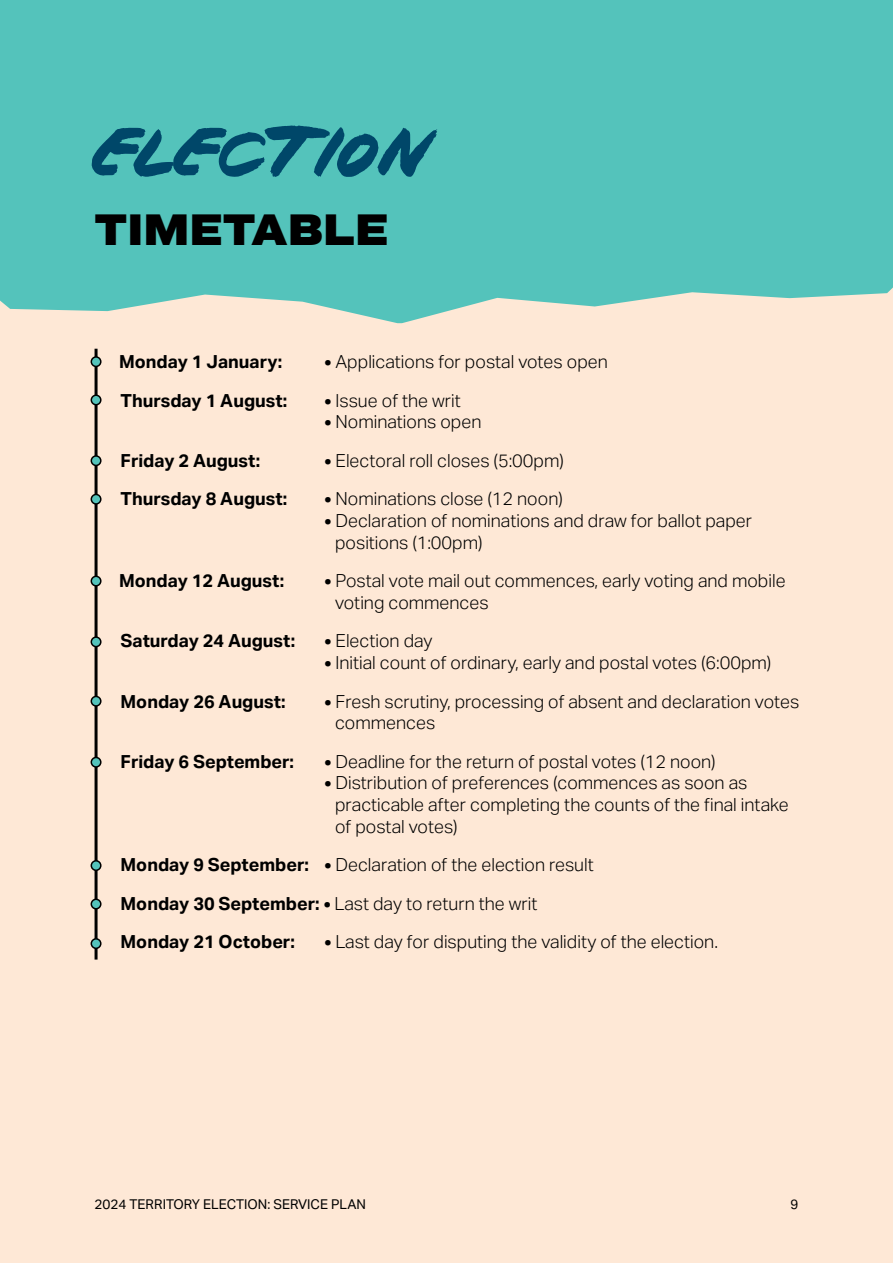
<style>
.page{position:relative;width:893px;height:1263px;background:#fee8d6}
.page>*{position:absolute;margin:0;border:0;box-sizing:border-box;transform-origin:0 0}
.Blue_chapter_heading_1{font:78.3px "Make Your Mark";letter-spacing:-.015em;color:#004769}
.Black_all_caps_chapter_heading{font:800 45px "Commuters Sans";letter-spacing:-.015em;color:#000}
.t1{font:300 18px/21.6px "Aktiv Grotesk";color:#000}
.t2{font:700 18px "Aktiv Grotesk";color:#000}
.t3{font:13.5px "Aktiv Grotesk";color:#000}
.s1{font-weight:700}
</style>
<div class="page">
<div style="left:0;top:0;width:893px;height:323px;background:#54c3bb"></div>
<hr style="left:95px;top:349px;width:3px;height:610px;background:#000">
<div style="left:91px;top:395px;width:10px;height:10px;background:#54c3bb;border-radius:50%"></div>
<div style="left:91px;top:394px;width:11px;height:11px;border:2px solid #000;border-radius:50%"></div>
<div style="left:91px;top:357px;width:10px;height:9px;background:#54c3bb;border-radius:50%"></div>
<div style="left:91px;top:356px;width:11px;height:11px;border:2px solid #000;border-radius:50%"></div>
<div style="left:91px;top:456px;width:10px;height:9px;background:#54c3bb;border-radius:50%"></div>
<div style="left:91px;top:455px;width:11px;height:11px;border:2px solid #000;border-radius:50%"></div>
<div style="left:91px;top:494px;width:10px;height:10px;background:#54c3bb;border-radius:50%"></div>
<div style="left:91px;top:494px;width:11px;height:11px;border:2px solid #000;border-radius:50%"></div>
<div style="left:91px;top:576px;width:10px;height:10px;background:#54c3bb;border-radius:50%"></div>
<div style="left:91px;top:576px;width:11px;height:10px;border:2px solid #000;border-radius:50%"></div>
<div style="left:91px;top:637px;width:10px;height:10px;background:#54c3bb;border-radius:50%"></div>
<div style="left:91px;top:636px;width:11px;height:11px;border:2px solid #000;border-radius:50%"></div>
<div style="left:91px;top:696px;width:10px;height:10px;background:#54c3bb;border-radius:50%"></div>
<div style="left:91px;top:696px;width:11px;height:11px;border:2px solid #000;border-radius:50%"></div>
<div style="left:91px;top:757px;width:10px;height:10px;background:#54c3bb;border-radius:50%"></div>
<div style="left:91px;top:757px;width:11px;height:11px;border:2px solid #000;border-radius:50%"></div>
<div style="left:91px;top:861px;width:10px;height:9px;background:#54c3bb;border-radius:50%"></div>
<div style="left:91px;top:860px;width:11px;height:11px;border:2px solid #000;border-radius:50%"></div>
<div style="left:91px;top:899px;width:10px;height:10px;background:#54c3bb;border-radius:50%"></div>
<div style="left:91px;top:898px;width:11px;height:11px;border:2px solid #000;border-radius:50%"></div>
<div style="left:91px;top:939px;width:10px;height:9px;background:#54c3bb;border-radius:50%"></div>
<div style="left:91px;top:938px;width:11px;height:11px;border:2px solid #000;border-radius:50%"></div>
<p class="Blue_chapter_heading_1" style="left:94px;top:93px;width:341px">ELECTION</p>
<p class="Black_all_caps_chapter_heading" style="left:94px;top:202px;width:296px">TIMETABLE</p>
<p class="t2" style="left:119px;top:351px;width:165px">Monday 1 January:</p>
<p class="t1" style="left:325px;top:351px;width:285px"><span class="s1">•</span> Applications for postal votes open</p>
<p class="t2" style="left:121px;top:390px;width:168px">Thursday 1 August:</p>
<p class="t1" style="left:325px;top:389px;width:138px"><span class="s1">•</span> Issue of the writ</p>
<p class="t1" style="left:325px;top:411px;width:158px"><span class="s1">•</span> Nominations open</p>
<p class="t2" style="left:121px;top:450px;width:141px">Friday 2 August:</p>
<p class="t1" style="left:325px;top:450px;width:241px"><span class="s1">•</span> Electoral roll closes (5:00pm)</p>
<p class="t2" style="left:121px;top:489px;width:168px">Thursday 8 August:</p>
<p class="t1" style="left:325px;top:488px;width:240px"><span class="s1">•</span> Nominations close (12 noon)</p>
<p class="t1" style="left:335px;top:510px;width:419px;text-indent:-11px"><span class="s1">•</span> Declaration of nominations and draw for ballot paper positions (1:00pm)</p>
<p class="t2" style="left:119px;top:570px;width:167px">Monday 12 August:</p>
<p class="t1" style="left:335px;top:570px;width:452px;text-indent:-10px"><span class="s1">•</span> Postal vote mail out commences, early voting and mobile voting commences</p>
<p class="t2" style="left:121px;top:631px;width:176px">Saturday 24 August:</p>
<p class="t1" style="left:325px;top:630px;width:110px"><span class="s1">•</span> Election day</p>
<p class="t1" style="left:325px;top:652px;width:448px"><span class="s1">•</span> Initial count of ordinary, early and postal votes (6:00pm)</p>
<p class="t2" style="left:121px;top:691px;width:167px">Monday 26 August:</p>
<p class="t1" style="left:335px;top:691px;width:466px;text-indent:-10px"><span class="s1">•</span> Fresh scrutiny, processing of absent and declaration votes commences</p>
<p class="t2" style="left:121px;top:751px;width:175px">Friday 6 September:</p>
<p class="t1" style="left:325px;top:751px;width:393px"><span class="s1">•</span> Deadline for the return of postal votes (12 noon)</p>
<p class="t1" style="left:335px;top:772px;width:455px;text-indent:-10px"><span class="s1">•</span> Distribution of preferences (commences as soon as practicable after completing the counts of the final intake of postal votes)</p>
<p class="t1" style="left:121px;top:854px;width:475px"><span class="s1">Monday 9 September: •</span> Declaration of the election result</p>
<p class="t1" style="left:121px;top:893px;width:418px"><span class="s1">Monday 30 September: •</span> Last day to return the writ</p>
<p class="t2" style="left:121px;top:932px;width:176px">Monday 21 October:</p>
<p class="t1" style="left:325px;top:931px;width:395px"><span class="s1">•</span> Last day for disputing the validity of the election.</p>
<p class="t3" style="left:95px;top:1196px;width:273px">2024 TERRITORY ELECTION: SERVICE PLAN</p>
<p class="t3" style="left:790px;top:1196px;width:9px">9</p>
</div>
